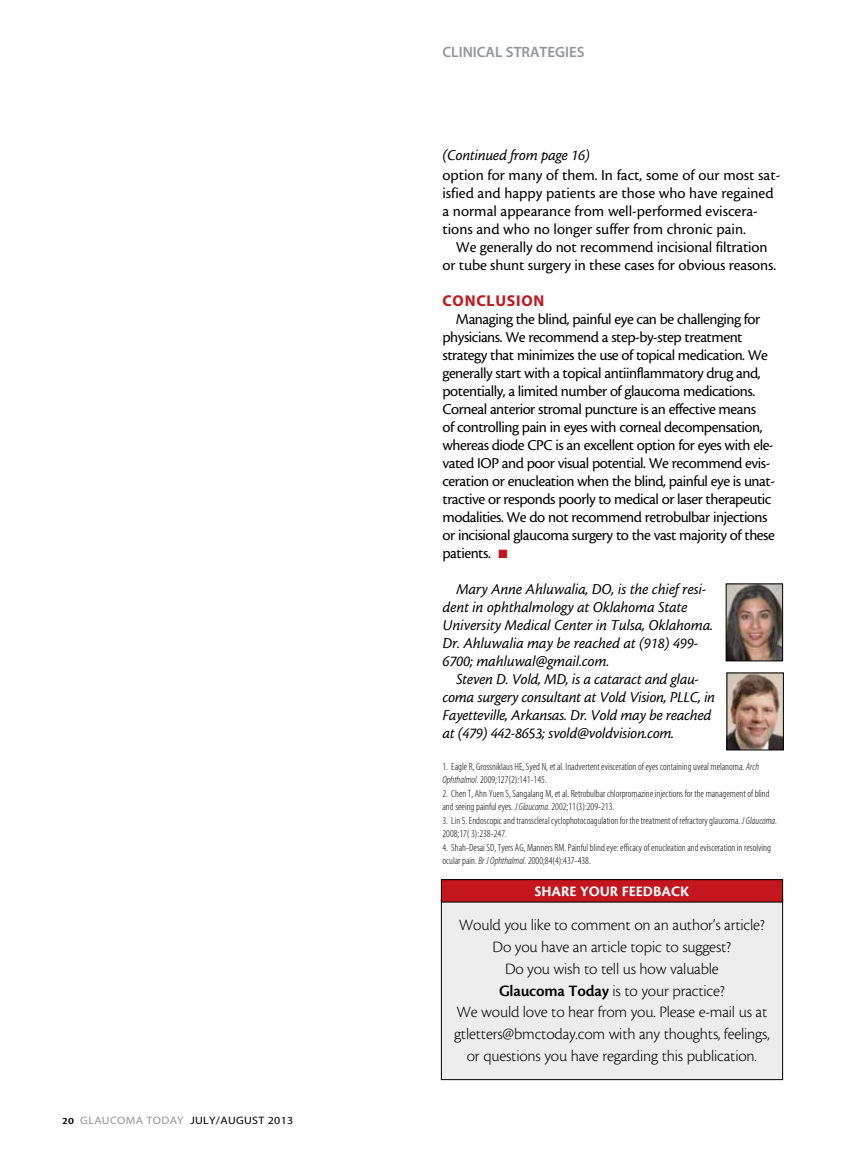
<style>
.page{position:relative;width:864px;height:1161px;background:#fff}
.page>*{position:absolute;margin:0;border:0;box-sizing:border-box;transform-origin:0 0}
.t1{font:16.5px/21.8px "Cronos MM 250 11";letter-spacing:-.01em;color:#000;text-align:center}
.t2{font:15.75px/18px "Cronos MM 408 10";letter-spacing:-.03em;color:#000}
.t3{font:15.75px/18px "Cronos MM It 408 10";letter-spacing:-.005em;color:#000}
.t4{font:15.75px/18px "Cronos MM 408 10";color:#000}
.t5{font:15.75px/18px "Cronos MM 408 10";letter-spacing:-.01em;color:#000;text-align:center}
.t6{font:15.75px "Myriad MM 700 600";letter-spacing:.05em;color:#c4161c}
.t7{font:15px "Myriad MM 565 600";color:#939598}
.t8{font:15px "Cronos MM 700 10";color:#fff}
.t9{font:10.8px "Myriad MM 400 600";letter-spacing:.025em;color:#000;scale:1.11 1}
.t10{font:10.5px/13.5px "Myriad MM 215 300";color:#000}
.s1{font-family:"Cronos MM 574 8";font-size:10.2px}
.s2{color:#939598}
.s3{color:#c4161c}
.s4{font-family:"Myriad MM It 215 300"}
.s5{font-family:"Cronos MM 574 11"}
</style>
<div class="page">
<div style="left:441px;top:899px;width:342px;height:181px;background:#ededee"></div>
<div style="left:441px;top:899px;width:342px;height:181px;border:1px solid #000"></div>
<div style="left:441px;top:880px;width:342px;height:22px;background:#c4161c"></div>
<div style="left:441px;top:879px;width:342px;height:23px;border:1px solid #000"></div>
<img style="left:728px;top:586px;width:53px;height:73px">
<div style="left:726px;top:584px;width:57px;height:77px;border:1px solid #000"></div>
<img style="left:729px;top:675px;width:53px;height:73px">
<div style="left:727px;top:673px;width:57px;height:77px;border:1px solid #000"></div>
<p class="t9" style="left:62px;top:1115px;width:210px"><span class="s1">20</span> <span class="s2">GLAUCOMA TODAY</span> J ULY/AUGUST 2013</p>
<p class="t7" style="left:442px;top:45px;width:144px">CLINICAL STRATEGIES</p>
<p class="t3" style="left:442px;top:147px;width:149px">(Continued from page 16)</p>
<p class="t4" style="left:442px;top:166px;width:339px">option for many of them. In fact, some of our most sat&shy;isfied and happy patients are those who have regained a normal appearance from well-performed eviscera&shy;tions and who no longer suffer from chronic pain.</p>
<p class="t5" style="left:442px;top:238px;width:335px">We generally do not recommend incisional filtration<br>or tube shunt surgery in these cases for obvious reasons.</p>
<p class="t6" style="left:442px;top:293px;width:101px">CONCLUSION</p>
<p class="t2" style="left:442px;top:310px;width:334px;text-indent:13px">Managing the blind, painful eye can be challenging for physicians. We recommend a step-by-step treatment strategy that minimizes the use of topical medication. We generally start with a topical antiinflammatory drug and, potentially, a limited number of glaucoma medications.<br>Corneal anterior stromal puncture is an effective means<br>of controlling pain in eyes with corneal decompensation, whereas diode CPC is an excellent option for eyes with ele&shy;vated IOP and poor visual potential. We recommend evis&shy;ceration or enucleation when the blind, painful eye is unat&shy;tractive or responds poorly to medical or laser therapeutic modalities. We do not recommend retrobulbar injections or incisional glaucoma surgery to the vast majority of these patients. <span class="s3">■</span></p>
<p class="t3" style="left:443px;top:580px;width:272px;text-indent:13px">Mary Anne Ahluwalia, DO, is the chief resi&shy;dent in ophthalmology at Oklahoma State University Medical Center in Tulsa, Oklahoma.<br>Dr. Ahluwalia may be reached at (918) 499- 6700; mahluwal@gmail.com.</p>
<p class="t3" style="left:443px;top:670px;width:274px;text-indent:13px">Steven D. Vold, MD, is a cataract and glau&shy;coma surgery consultant at Vold Vision, PLLC, in Fayetteville, Arkansas. Dr. Vold may be reached at (479) 442-8653; svold@voldvision.com.</p>
<p class="t10" style="left:442px;top:760px;width:318px">1. Eagle R, Grossniklaus HE, Syed N, et al. Inadvertent evisceration of eyes containing uveal melanoma. <span class="s4">Arch<br>Ophthalmol</span>. 2009;127(2):141-145.</p>
<p class="t10" style="left:442px;top:787px;width:329px">2. Chen T, Ahn Yuen S, Sangalang M, et al. Retrobulbar chlorpromazine injections for the management of blind and seeing painful eyes. <span class="s4">J Glaucoma</span>. 2002;11(3):209-213.</p>
<p class="t10" style="left:442px;top:814px;width:336px">3. Lin S. Endoscopic and transscleral cyclophotocoagulation for the treatment of refractory glaucoma. <span class="s4">J Glaucoma</span>.<br>2008;17( 3):238-247.</p>
<p class="t10" style="left:442px;top:841px;width:330px">4. Shah-Desai SD, Tyers AG, Manners RM. Painful blind eye: efficacy of enucleation and evisceration in resolving ocular pain. <span class="s4">Br J Ophthalmol</span>. 2000;84(4):437-438.</p>
<p class="t8" style="left:535px;top:884px;width:156px">SHARE YOUR FEEDBACK</p>
<p class="t1" style="left:454px;top:915px;width:317px">Would you like to comment on an author’s article?<br>Do you have an article topic to suggest?<br>Do you wish to tell us how valuable<br><span class="s5">Glaucoma Today</span> is to your practice?<br>We would love to hear from you. Please e-mail us at gtletters@bmctoday.com with any thoughts, feelings, or questions you have regarding this publication.</p>
</div>
